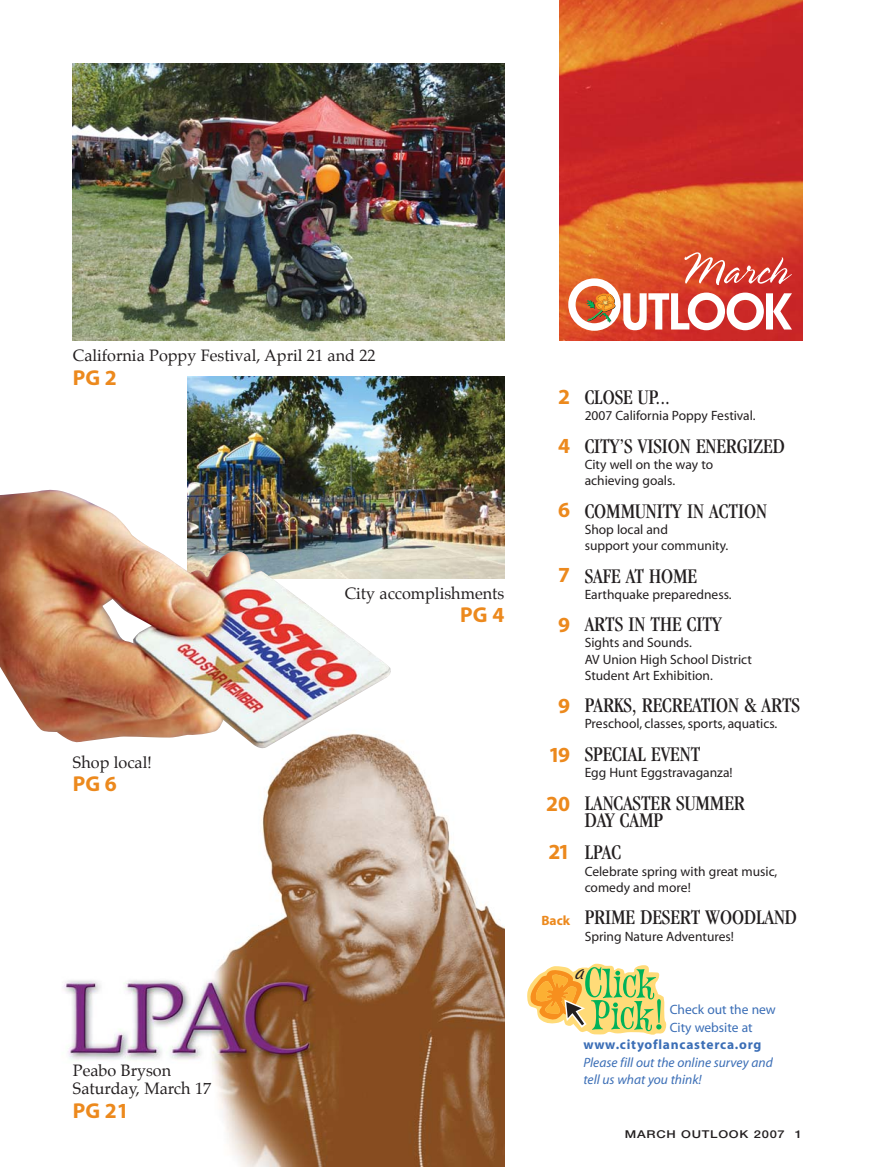
<style>
.page{position:relative;width:875px;height:1167px;background:#fff}
.page>*{position:absolute;margin:0;border:0;box-sizing:border-box;transform-origin:0 0}
.t1{font:condensed 21.6px/17.5px "Garamond";color:#231f20}
.t2{font:700 21.6px "Myriad";color:#ec891d}
.t3{font:16.2px/18.9px "Palatino";color:#231f20}
.t4{font:13.5px/16.2px "Myriad";color:#231f20}
.t5{font:italic 13.5px/17.5px "Myriad";color:#3b6eb6}
.t6{font:13.5px/17.5px "Myriad";color:#3b6eb6}
.t7{font:700 13.5px "Myriad";letter-spacing:.055em;color:#3b6eb6}
.t8{font:700 13.5px "Myriad";color:#ec891d}
.t9{font:12.9px "Freehand 521 BT Regular C";color:#231f20}
.t10{font:500 10.8px "Helvetica Neue";letter-spacing:.055em;color:#231f20;scale:1.2 1}
</style>
<div class="page">
<img style="left:63px;top:743px;width:441px;height:423px">
<img style="left:559px;top:0;width:243px;height:340px">
<svg style="left:568px;top:252px;width:224px;height:79px"></svg>
<img style="left:73px;top:63px;width:431px;height:277px">
<img style="left:187px;top:377px;width:317px;height:201px">
<img style="left:0;top:489px;width:392px;height:260px">
<svg style="left:527px;top:963px;width:139px;height:72px"></svg>
<p class="t3" style="left:73px;top:347px;width:304px">California Poppy Festival, April 21 and 22</p>
<h1 class="t2" style="left:73px;top:369px;width:46px">PG 2</h1>
<p class="t3" style="left:73px;top:753px;width:81px">Shop local!</p>
<h1 class="t2" style="left:73px;top:775px;width:46px">PG 6</h1>
<p class="t3" style="left:73px;top:1061px;width:140px">Peabo Bryson<br>Saturday, March 17</p>
<h1 class="t2" style="left:73px;top:1102px;width:58px">PG 21</h1>
<p class="t3" style="left:345px;top:584px;width:161px">City accomplishments</p>
<h1 class="t2" style="left:460px;top:606px;width:46px">PG 4</h1>
<h1 class="t2" style="left:558px;top:388px;width:13px">2</h1>
<h1 class="t2" style="left:558px;top:438px;width:13px">4</h1>
<h1 class="t2" style="left:558px;top:502px;width:13px">6</h1>
<h1 class="t2" style="left:558px;top:566px;width:13px">7</h1>
<h1 class="t2" style="left:558px;top:616px;width:13px">9</h1>
<h1 class="t2" style="left:558px;top:697px;width:13px">9</h1>
<h1 class="t2" style="left:549px;top:746px;width:23px">19</h1>
<h1 class="t2" style="left:546px;top:795px;width:25px">20</h1>
<h1 class="t2" style="left:549px;top:844px;width:23px">21</h1>
<p class="t8" style="left:541px;top:915px;width:30px">Back</p>
<h1 class="t1" style="left:585px;top:390px;width:87px">CLOSE UP...</h1>
<p class="t4" style="left:585px;top:409px;width:173px">2007 California Poppy Festival.</p>
<h1 class="t1" style="left:585px;top:439px;width:202px">CITY’S VISION ENERGIZED</h1>
<p class="t4" style="left:585px;top:457px;width:130px">City well on the way to achieving goals.</p>
<h1 class="t1" style="left:585px;top:504px;width:184px">COMMUNITY IN ACTION</h1>
<p class="t4" style="left:585px;top:522px;width:145px">Shop local and<br>support your community.</p>
<h1 class="t1" style="left:585px;top:568px;width:114px">SAFE AT HOME</h1>
<p class="t4" style="left:585px;top:587px;width:149px">Earthquake preparedness.</p>
<h1 class="t1" style="left:585px;top:617px;width:138px">ARTS IN THE CITY</h1>
<p class="t4" style="left:585px;top:636px;width:169px">Sights and Sounds.<br>AV Union High School District<br>Student Art Exhibition.</p>
<h1 class="t1" style="left:585px;top:698px;width:217px">PARKS, RECREATION &amp; ARTS</h1>
<p class="t4" style="left:585px;top:717px;width:194px">Preschool, classes, sports, aquatics.</p>
<h1 class="t1" style="left:585px;top:747px;width:117px">SPECIAL EVENT</h1>
<p class="t4" style="left:585px;top:765px;width:149px">Egg Hunt Eggstravaganza!</p>
<h1 class="t1" style="left:585px;top:795px;width:162px">LANCASTER SUMMER<br>DAY CAMP</h1>
<h1 class="t1" style="left:585px;top:845px;width:38px">LPAC</h1>
<p class="t4" style="left:585px;top:864px;width:194px">Celebrate spring with great music, comedy and more!</p>
<h1 class="t1" style="left:585px;top:910px;width:214px">PRIME DESERT WOODLAND</h1>
<p class="t4" style="left:585px;top:928px;width:151px">Spring Nature Adventures!</p>
<p class="t9" style="left:575px;top:969px;width:10px">A</p>
<p class="t6" style="left:670px;top:1001px;width:108px">Check out the new<br>City website at</p>
<p class="t7" style="left:583px;top:1039px;width:180px">www.cityoflancasterca.org</p>
<p class="t5" style="left:583px;top:1054px;width:191px">Please fill out the online survey and tell us what you think!</p>
<p class="t10" style="left:625px;top:1130px;width:149px">MARCH OUTLOOK 2007 1</p>
</div>
